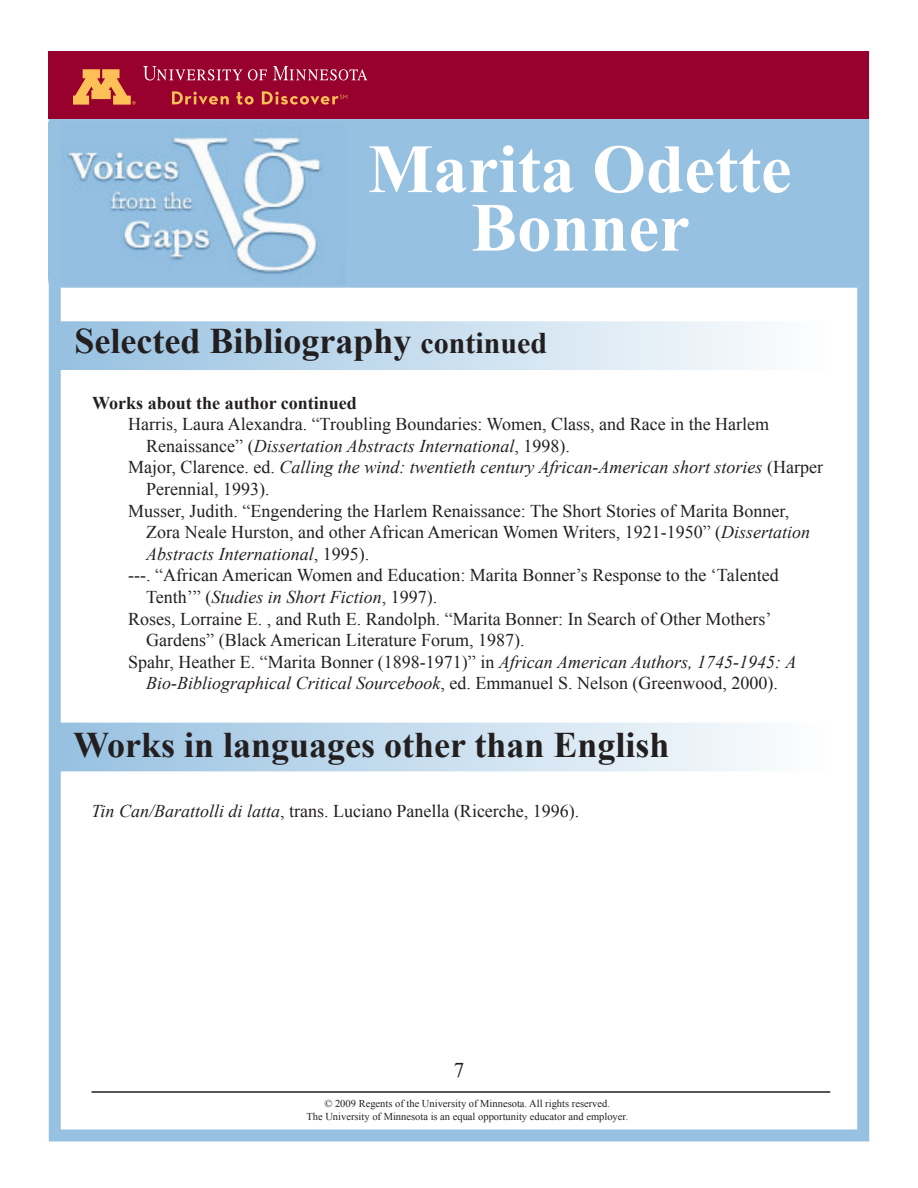
<style>
.page{position:relative;width:918px;height:1188px;background:#fff}
.page>*{position:absolute;margin:0;border:0;box-sizing:border-box;transform-origin:0 0}
.t1{font:700 69px/58.5px "Times New Roman";color:#fff;text-align:center}
.t2{font:700 36px "Times New Roman";color:#231f20}
.t3{font:21px "Times New Roman";color:#231f20}
.t4{font:18px "Times New Roman";color:#231f20}
.t5{font:italic 18px "Times New Roman";color:#231f20}
.t6{font:700 18px "Times New Roman";color:#231f20}
.t7{font:10.5px/13.5px "Times New Roman";color:#231f20;text-align:center}
.s1{font-size:30px}
.s2{font-style:normal}
.s3{font-style:italic}
</style>
<div class="page">
<div style="left:56px;top:116px;width:810px;height:173px;background:#97c1e1;border:2px solid #fff"></div>
<img style="left:63px;top:131px;width:281px;height:147px">
<hr style="left:92px;top:1091px;width:738px;height:2px;background:#231f20">
<div style="left:56px;top:320px;width:776px;height:52px;background:linear-gradient(to right,#96c0e1,#fdfefe);border:2px solid #fff"></div>
<div style="left:54px;top:721px;width:777px;height:52px;background:linear-gradient(to right,#96c0e1,#fefefe);border:2px solid #fff"></div>
<div style="left:49px;top:51px;width:820px;height:1091px;border:12px solid #97c1e1"></div>
<div style="left:49px;top:51px;width:820px;height:67px;background:#98012d"></div>
<svg style="left:74px;top:69px;width:62px;height:36px"></svg>
<svg style="left:273px;top:66px;width:94px;height:14px"></svg>
<svg style="left:143px;top:66px;width:124px;height:14px"></svg>
<svg style="left:172px;top:91px;width:57px;height:14px"></svg>
<svg style="left:236px;top:92px;width:18px;height:13px"></svg>
<svg style="left:262px;top:91px;width:85px;height:14px"></svg>
<h1 class="t1" style="left:368px;top:138px;width:425px">Marita Odette<br>Bonner</h1>
<h2 class="t2" style="left:75px;top:316px;width:474px">Selected Bibliography <span class="s1">continued</span></h2>
<p class="t6" style="left:92px;top:390px;width:266px">Works about the author continued</p>
<p class="t4" style="left:128px;top:412px;width:642px">Harris, Laura Alexandra. “Troubling Boundaries: Women, Class, and Race in the Harlem</p>
<p class="t5" style="left:146px;top:433px;width:425px"><span class="s2">Renaissance” (</span>Dissertation Abstracts International<span class="s2">, 1998).</span></p>
<p class="t5" style="left:128px;top:455px;width:696px"><span class="s2">Major, Clarence. ed.</span> Calling the wind: twentieth century African-American short stories <span class="s2">(Harper</span></p>
<p class="t4" style="left:146px;top:477px;width:125px">Perennial, 1993).</p>
<p class="t4" style="left:128px;top:499px;width:663px">Musser, Judith. “Engendering the Harlem Renaissance: The Short Stories of Marita Bonner,</p>
<p class="t4" style="left:146px;top:520px;width:666px">Zora Neale Hurston, and other African American Women Writers, 1921-1950” (<span class="s3">Dissertation</span></p>
<p class="t5" style="left:146px;top:541px;width:224px">Abstracts International<span class="s2">, 1995).</span></p>
<p class="t4" style="left:128px;top:563px;width:652px">---. “African American Women and Education: Marita Bonner’s Response to the ‘Talented</p>
<p class="t5" style="left:146px;top:585px;width:293px"><span class="s2">Tenth’” (</span>Studies in Short Fiction<span class="s2">, 1997).</span></p>
<p class="t4" style="left:128px;top:607px;width:645px">Roses, Lorraine E. , and Ruth E. Randolph. “Marita Bonner: In Search of Other Mothers’</p>
<p class="t4" style="left:146px;top:628px;width:380px">Gardens” (Black American Literature Forum, 1987).</p>
<p class="t4" style="left:128px;top:650px;width:670px">Spahr, Heather E. “Marita Bonner (1898-1971)” in <span class="s3">African American Authors, 1745-1945: A</span></p>
<p class="t5" style="left:146px;top:671px;width:633px">Bio-Bibliographical Critical Sourcebook<span class="s2">, ed. Emmanuel S. Nelson (Greenwood, 2000).</span></p>
<h2 class="t2" style="left:73px;top:720px;width:598px">Works in languages other than English</h2>
<p class="t4" style="left:92px;top:799px;width:489px"><span class="s3">Tin Can/Barattolli di latta</span>, trans. Luciano Panella (Ricerche, 1996).</p>
<p class="t3" style="left:454px;top:1055px;width:12px">7</p>
<p class="t7" style="left:306px;top:1096px;width:323px">© 2009 Regents of the University of Minnesota. All rights reserved.<br>The University of Minnesota is an equal opportunity educator and employer.</p>
</div>
